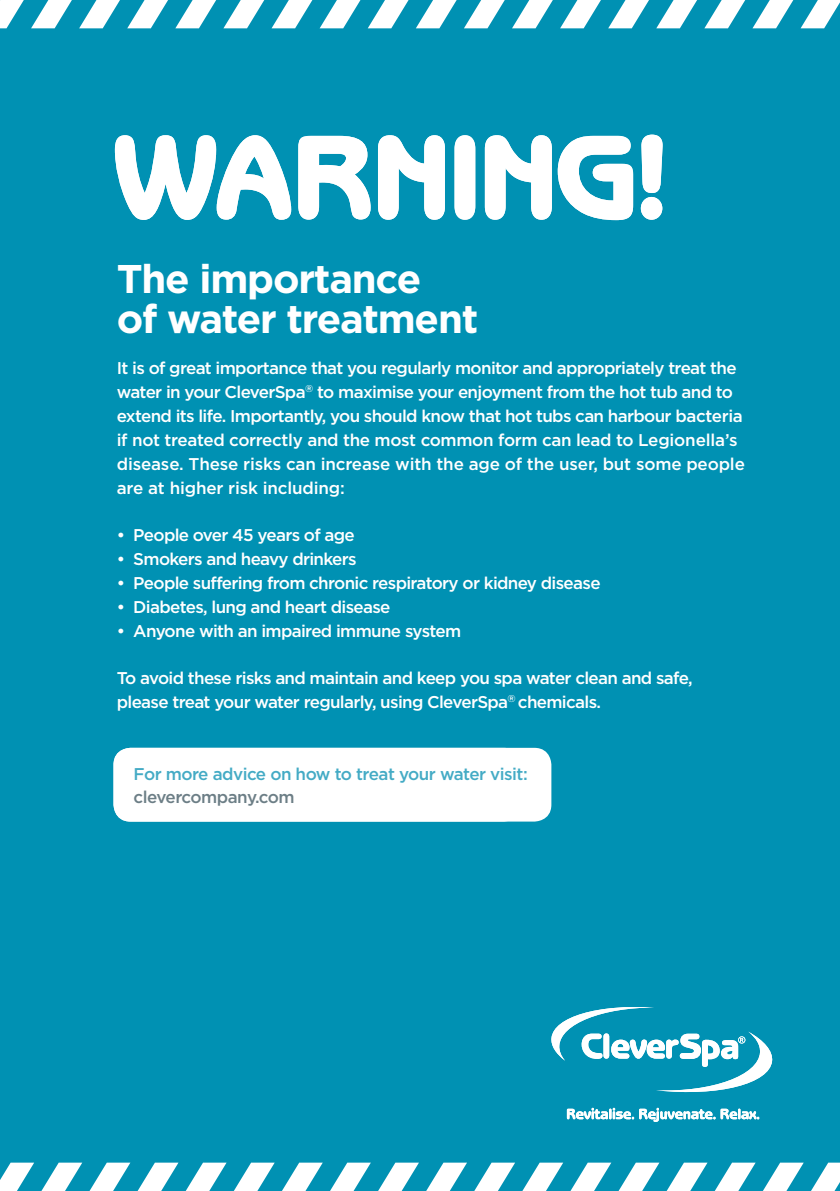
<style>
.page{position:relative;width:840px;height:1191px;background:#fff}
.page>*{position:absolute;margin:0;border:0;box-sizing:border-box;transform-origin:0 0}
.t1{font:800 122.6px "Benguiat Gothic IT Cby BT";letter-spacing:-.04em;color:#fff}
.t2{font:700 40px/40px "Gotham";letter-spacing:-.03em;color:#fff}
.t3{font:500 17px/24px "Gotham";letter-spacing:-.04em;color:#fff}
.t4{font:500 17px "Gotham";letter-spacing:-.03em;color:#44abc5}
.t5{font:500 17px "Gotham";letter-spacing:-.03em;color:#6c7e86}
</style>
<div class="page">
<div style="left:0;top:0;width:839px;height:1191px;background:#0091b3"></div>
<svg style="left:0;top:0;width:24px;height:28px"></svg>
<svg style="left:127px;top:0;width:41px;height:28px"></svg>
<svg style="left:271px;top:0;width:41px;height:28px"></svg>
<svg style="left:416px;top:0;width:40px;height:28px"></svg>
<svg style="left:560px;top:0;width:40px;height:28px"></svg>
<svg style="left:704px;top:0;width:40px;height:28px"></svg>
<svg style="left:31px;top:0;width:41px;height:28px"></svg>
<svg style="left:175px;top:0;width:41px;height:28px"></svg>
<svg style="left:320px;top:0;width:40px;height:28px"></svg>
<svg style="left:464px;top:0;width:40px;height:28px"></svg>
<svg style="left:608px;top:0;width:40px;height:28px"></svg>
<svg style="left:752px;top:0;width:40px;height:28px"></svg>
<svg style="left:79px;top:0;width:41px;height:28px"></svg>
<svg style="left:223px;top:0;width:41px;height:28px"></svg>
<svg style="left:368px;top:0;width:40px;height:28px"></svg>
<svg style="left:512px;top:0;width:40px;height:28px"></svg>
<svg style="left:656px;top:0;width:40px;height:28px"></svg>
<svg style="left:801px;top:0;width:38px;height:28px"></svg>
<svg style="left:0;top:1162px;width:34px;height:29px"></svg>
<svg style="left:137px;top:1162px;width:41px;height:29px"></svg>
<svg style="left:282px;top:1162px;width:40px;height:29px"></svg>
<svg style="left:426px;top:1162px;width:41px;height:29px"></svg>
<svg style="left:570px;top:1162px;width:41px;height:29px"></svg>
<svg style="left:714px;top:1162px;width:41px;height:29px"></svg>
<svg style="left:41px;top:1162px;width:41px;height:29px"></svg>
<svg style="left:186px;top:1162px;width:40px;height:29px"></svg>
<svg style="left:330px;top:1162px;width:40px;height:29px"></svg>
<svg style="left:474px;top:1162px;width:41px;height:29px"></svg>
<svg style="left:618px;top:1162px;width:41px;height:29px"></svg>
<svg style="left:763px;top:1162px;width:40px;height:29px"></svg>
<svg style="left:89px;top:1162px;width:41px;height:29px"></svg>
<svg style="left:234px;top:1162px;width:40px;height:29px"></svg>
<svg style="left:378px;top:1162px;width:40px;height:29px"></svg>
<svg style="left:522px;top:1162px;width:41px;height:29px"></svg>
<svg style="left:666px;top:1162px;width:41px;height:29px"></svg>
<svg style="left:811px;top:1162px;width:28px;height:29px"></svg>
<svg style="left:566px;top:1107px;width:192px;height:15px"></svg>
<svg style="left:551px;top:1007px;width:221px;height:86px"></svg>
<div style="left:113px;top:748px;width:438px;height:73px;background:#fff;border-radius:17px"></div>
<h1 class="t1" style="left:112px;top:100px;width:560px">WARNING!</h1>
<h2 class="t2" style="left:117px;top:258px;width:363px">The importance<br>of water treatment</h2>
<p class="t3" style="left:117px;top:356px;width:629px">It is of great importance that you regularly monitor and appropriately treat the water in your CleverSpa<sup>®</sup> to maximise your enjoyment from the hot tub and to extend its life. Importantly, you should know that hot tubs can harbour bacteria if not treated correctly and the most common form can lead to Legionella’s disease. These risks can increase with the age of the user, but some people are at higher risk including:</p>
<p class="t3" style="left:117px;top:522px;width:239px">• People over 45 years of age</p>
<p class="t3" style="left:117px;top:546px;width:241px">• Smokers and heavy drinkers</p>
<p class="t3" style="left:117px;top:570px;width:485px">• People suffering from chronic respiratory or kidney disease</p>
<p class="t3" style="left:117px;top:594px;width:275px">• Diabetes, lung and heart disease</p>
<p class="t3" style="left:117px;top:618px;width:345px">• Anyone with an impaired immune system</p>
<p class="t3" style="left:117px;top:665px;width:577px">To avoid these risks and maintain and keep you spa water clean and safe, please treat your water regularly, using CleverSpa<sup>®</sup> chemicals.</p>
<p class="t4" style="left:133px;top:764px;width:395px">For more advice on how to treat your water visit:</p>
<p class="t5" style="left:133px;top:787px;width:162px">clevercompany.com</p>
</div>
